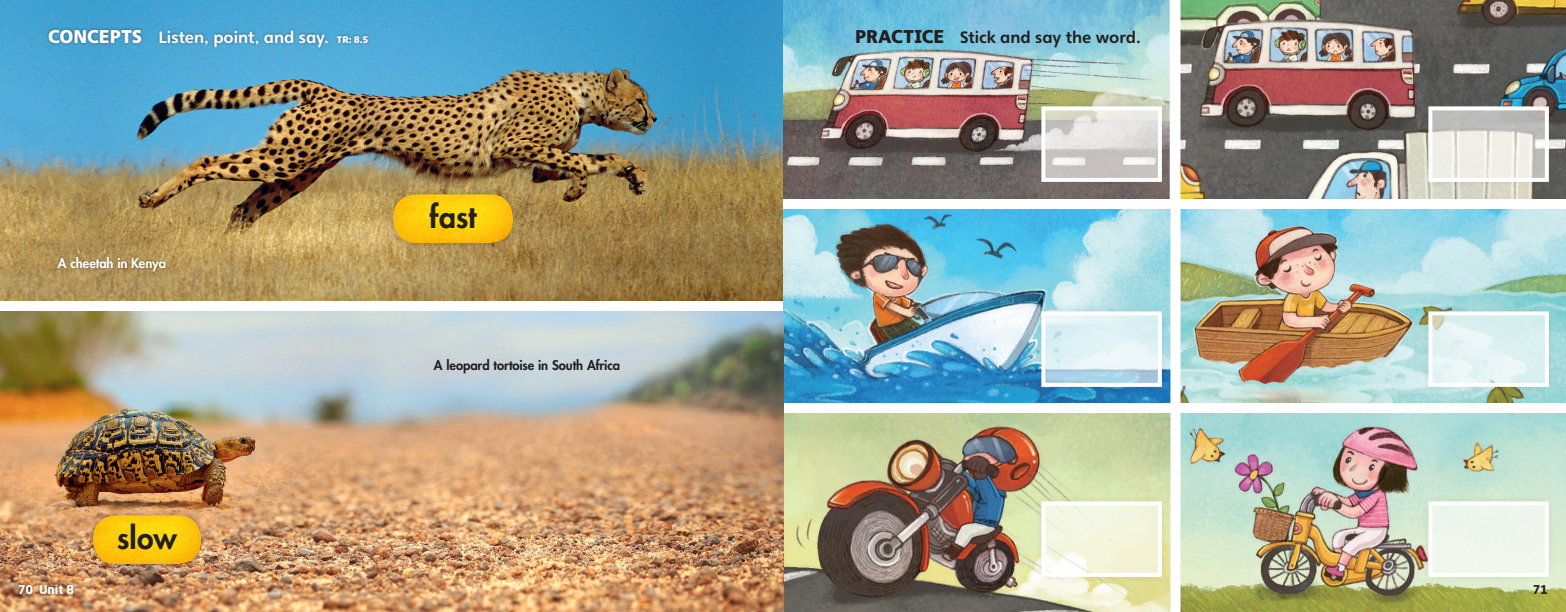
<style>
.page{position:relative;width:1566px;height:612px;background:#fff}
.page>*{position:absolute;margin:0;border:0;box-sizing:border-box;transform-origin:0 0}
.t1{font:800 30px "Futura Std";color:#231f20}
.t2{font:700 16px "Heinemann";color:#fff}
.t3{font:700 16px "Heinemann";letter-spacing:-.005em;color:#231f20}
.t4{font:800 13px "Futura Std";letter-spacing:-.005em;color:#231f20}
.t5{font:800 13px "Futura Std";letter-spacing:-.01em;color:#fff}
.t6{font:700 12px "Neo Sans Std";color:#fff}
.t7{font:700 12px "Neo Sans Std";color:#231f20}
.s1{font-weight:900;font-size:18px}
.s2{font-family:"Neo Sans Std";font-weight:900;font-size:9px}
</style>
<div class="page">
<img style="left:784px;top:0;width:386px;height:199px">
<img style="left:784px;top:209px;width:386px;height:403px">
<img style="left:1180px;top:0;width:386px;height:612px">
<div style="left:783px;top:199px;width:783px;height:10px;background:#fff"></div>
<div style="left:783px;top:403px;width:783px;height:10px;background:#fff"></div>
<img style="left:0;top:0;width:784px;height:612px">
<div style="left:0;top:301px;width:783px;height:10px;background:#fff"></div>
<div style="left:1034px;top:99px;width:135px;height:90px;background:#231f20;opacity:.35"></div>
<svg style="left:1039px;top:104px;width:125px;height:80px"></svg>
<div style="left:1034px;top:304px;width:135px;height:90px;background:#231f20;opacity:.35"></div>
<svg style="left:1039px;top:309px;width:125px;height:80px"></svg>
<div style="left:1421px;top:99px;width:135px;height:90px;background:#231f20;opacity:.35"></div>
<svg style="left:1426px;top:104px;width:125px;height:80px"></svg>
<div style="left:1421px;top:304px;width:135px;height:90px;background:#231f20;opacity:.35"></div>
<svg style="left:1426px;top:309px;width:125px;height:80px"></svg>
<div style="left:1034px;top:494px;width:135px;height:90px;background:#231f20;opacity:.35"></div>
<svg style="left:1039px;top:499px;width:125px;height:80px"></svg>
<div style="left:1421px;top:494px;width:135px;height:90px;background:#231f20;opacity:.35"></div>
<svg style="left:1426px;top:499px;width:125px;height:80px"></svg>
<div style="left:46px;top:26px;width:325px;height:25px;background:#231f20;opacity:.5"></div>
<div style="left:55px;top:254px;width:114px;height:20px;background:#231f20;opacity:.5"></div>
<div style="left:86px;top:509px;width:122px;height:63px;background:#231f20;opacity:.35"></div>
<div style="left:93px;top:513px;width:109px;height:51px;background:#f9a51b;opacity:.8"></div>
<div style="left:386px;top:188px;width:134px;height:63px;background:#231f20;opacity:.35"></div>
<div style="left:393px;top:192px;width:121px;height:51px;background:#f9a51b;opacity:.8"></div>
<div style="left:16px;top:582px;width:61px;height:15px;background:#231f20;opacity:.5"></div>
<p class="t2" style="left:48px;top:27px;width:322px"><span class="s1">CONCEPTS</span> Listen, point, and say. <span class="s2">TR: 8.5</span></p>
<p class="t3" style="left:855px;top:27px;width:287px"><span class="s1">PRACTICE</span> Stick and say the word.</p>
<p class="t5" style="left:58px;top:255px;width:110px">A cheetah in Kenya</p>
<p class="t1" style="left:117px;top:519px;width:61px">slow</p>
<p class="t1" style="left:430px;top:198px;width:49px">fast</p>
<p class="t4" style="left:434px;top:357px;width:188px">A leopard tortoise in South Africa</p>
<p class="t6" style="left:18px;top:582px;width:58px">70 Unit 8</p>
<p class="t7" style="left:1533px;top:582px;width:17px">71</p>
</div>
